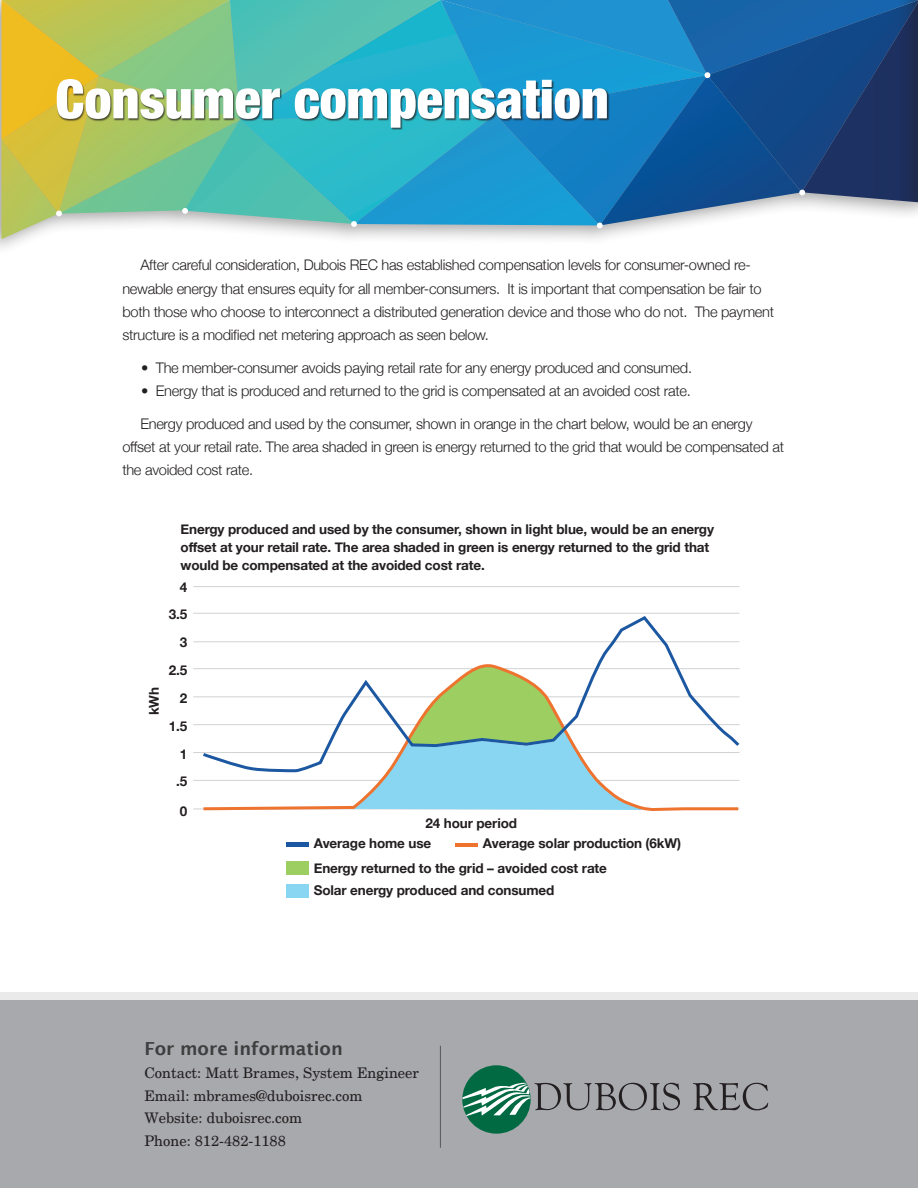
<style>
.page{position:relative;width:918px;height:1188px;background:#fff}
.page>*{position:absolute;margin:0;border:0;box-sizing:border-box;transform-origin:0 0}
.t1{font:900 condensed 54px "Helvetica Neue";color:#fff}
.t2{font:600 18px "Lucida Sans";color:#3e3e3f}
.t3{font:300 14.7px/23.4px "Helvetica Neue";letter-spacing:-.02em;color:#231f20}
.t4{font:14.7px/22.5px "New Century Schlbk";color:#231f20}
.t5{font:700 13.5px/18px "Helvetica Neue";letter-spacing:-.01em;color:#231f20}
</style>
<div class="page">
<div style="left:0;top:992px;width:918px;height:196px;background:#a8a9ad"></div>
<svg style="left:2px;top:0;width:895px;height:239px;background:#569da6"></svg>
<div style="left:57px;top:79px;width:553px;height:51px;background:#231f20;opacity:.75"></div>
<hr style="left:193px;top:586px;width:546px;height:1px;background:#d1d2d4">
<hr style="left:193px;top:613px;width:546px;height:1px;background:#d1d2d4">
<hr style="left:193px;top:641px;width:546px;height:1px;background:#d1d2d4">
<hr style="left:193px;top:668px;width:546px;height:1px;background:#d1d2d4">
<hr style="left:193px;top:696px;width:546px;height:1px;background:#d1d2d4">
<hr style="left:193px;top:724px;width:546px;height:1px;background:#d1d2d4">
<hr style="left:193px;top:752px;width:546px;height:1px;background:#d1d2d4">
<hr style="left:193px;top:780px;width:546px;height:1px;background:#d1d2d4">
<hr style="left:193px;top:809px;width:546px;height:1px;background:#d1d2d4">
<svg style="left:200px;top:696px;width:540px;height:115px"></svg>
<svg style="left:201px;top:616px;width:539px;height:158px"></svg>
<hr style="left:286px;top:843px;width:22px;height:4px;background:#1c58a1">
<div style="left:286px;top:861px;width:22px;height:14px;background:#9dce62"></div>
<div style="left:286px;top:885px;width:22px;height:13px;background:#89d6f3"></div>
<hr style="left:455px;top:843px;width:23px;height:4px;background:#ed732f">
<div style="left:897px;top:0;width:21px;height:220px;background:#231f20;opacity:.4"></div>
<hr style="left:440px;top:1046px;width:1px;height:102px;background:#57585a">
<svg style="left:693px;top:1083px;width:75px;height:27px"></svg>
<div style="left:462px;top:1065px;width:69px;height:69px;background:#026a43;border-radius:50%"></div>
<svg style="left:463px;top:1082px;width:217px;height:34px"></svg>
<p class="t1" style="left:56px;top:55px;width:555px">Consumer compensation</p>
<p class="t3" style="left:122px;top:252px;width:653px;text-indent:18px">After careful consideration, Dubois REC has established compensation levels for consumer-owned re&shy;newable energy that ensures equity for all member-consumers. It is important that compensation be fair to both those who choose to interconnect a distributed generation device and those who do not. The payment structure is a modified net metering approach as seen below.</p>
<p class="t3" style="left:141px;top:355px;width:552px">• The member-consumer avoids paying retail rate for any energy produced and consumed.</p>
<p class="t3" style="left:141px;top:378px;width:551px">• Energy that is produced and returned to the grid is compensated at an avoided cost rate.</p>
<p class="t3" style="left:122px;top:411px;width:663px;text-indent:18px">Energy produced and used by the consumer, shown in orange in the chart below, would be an energy offset at your retail rate. The area shaded in green is energy returned to the grid that would be compensated at the avoided cost rate.</p>
<p class="t5" style="left:146px;top:715px;width:30px;rotate:-90deg">kWh</p>
<p class="t5" style="left:181px;top:520px;width:535px">Energy produced and used by the consumer, shown in light blue, would be an energy offset at your retail rate. The area shaded in green is energy returned to the grid that would be compensated at the avoided cost rate.</p>
<p class="t5" style="left:180px;top:579px;width:9px">4</p>
<p class="t5" style="left:169px;top:605px;width:20px">3.5</p>
<p class="t5" style="left:180px;top:634px;width:9px">3</p>
<p class="t5" style="left:169px;top:662px;width:20px">2.5</p>
<p class="t5" style="left:180px;top:690px;width:9px">2</p>
<p class="t5" style="left:169px;top:717px;width:20px">1.5</p>
<p class="t5" style="left:180px;top:746px;width:9px">1</p>
<p class="t5" style="left:176px;top:773px;width:13px">.5</p>
<p class="t5" style="left:180px;top:802px;width:9px">0</p>
<p class="t5" style="left:426px;top:814px;width:93px">24 hour period</p>
<p class="t5" style="left:483px;top:834px;width:200px">Average solar production (6kW)</p>
<p class="t5" style="left:314px;top:834px;width:119px">Average home use</p>
<p class="t5" style="left:314px;top:859px;width:295px">Energy returned to the grid – avoided cost rate</p>
<p class="t5" style="left:314px;top:882px;width:242px">Solar energy produced and consumed</p>
<p class="t2" style="left:144px;top:1039px;width:200px">For more information</p>
<p class="t4" style="left:144px;top:1062px;width:276px">Contact: Matt Brames, System Engineer<br>Email: mbrames@duboisrec.com<br>Website: duboisrec.com<br>Phone: 812-482-1188</p>
</div>
